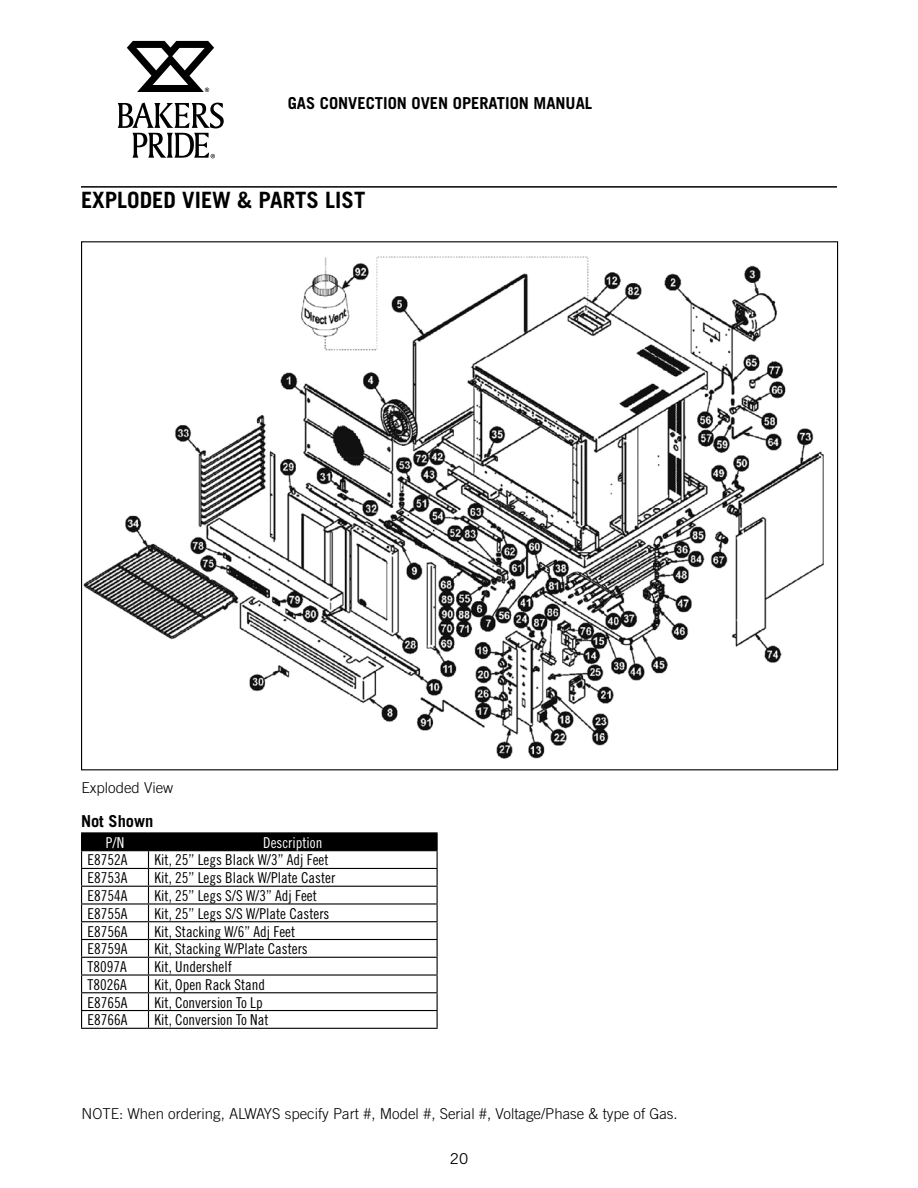
<style>
.page{position:relative;width:918px;height:1188px;background:#fff}
.page>*{position:absolute;margin:0;border:0;box-sizing:border-box;transform-origin:0 0}
.t1{font:700 22.5px "Trade Gothic";color:#000}
.t2{font:700 16.5px "Trade Gothic";color:#000}
.t3{font:15px "Trade Gothic Cond Eighteen";color:#000}
.t4{font:300 15px "Trade Gothic";color:#000}
.t5{font:15px "Trade Gothic Cond Eighteen";color:#fff}
.t6{font:15px "Trade Gothic";color:#000}
</style>
<div class="page">
<svg style="left:127px;top:41px;width:87px;height:51px"></svg>
<svg style="left:118px;top:102px;width:106px;height:56px"></svg>
<img style="left:83px;top:256px;width:741px;height:503px">
<hr style="left:81px;top:186px;width:756px;height:2px;background:#000">
<hr style="left:81px;top:1028px;width:67px;height:1px;background:#000">
<hr style="left:148px;top:1028px;width:290px;height:1px;background:#000">
<hr style="left:81px;top:832px;width:67px;height:2px;background:#000">
<hr style="left:148px;top:832px;width:290px;height:2px;background:#000">
<svg style="left:81px;top:833px;width:357px;height:195px"></svg>
<hr style="left:81px;top:850px;width:67px;height:1px;background:#000">
<hr style="left:148px;top:850px;width:290px;height:1px;background:#000">
<p class="t2" style="left:288px;top:93px;width:306px">GAS CONVECTION OVEN OPERATION MANUAL</p>
<h1 class="t1" style="left:81px;top:186px;width:286px">EXPLODED VIEW &amp; PARTS LIST</h1>
<p class="t4" style="left:82px;top:779px;width:93px">Exploded View</p>
<p class="t2" style="left:81px;top:811px;width:74px">Not Shown</p>
<p class="t5" style="left:106px;top:833px;width:20px">P/N</p>
<p class="t5" style="left:263px;top:833px;width:61px">Description</p>
<p class="t3" style="left:88px;top:851px;width:41px">E8752A</p>
<p class="t3" style="left:155px;top:851px;width:176px">Kit, 25’’ Legs Black W/3” Adj Feet</p>
<p class="t3" style="left:88px;top:869px;width:41px">E8753A</p>
<p class="t3" style="left:155px;top:869px;width:182px">Kit, 25’’ Legs Black W/Plate Caster</p>
<p class="t3" style="left:88px;top:887px;width:41px">E8754A</p>
<p class="t3" style="left:155px;top:887px;width:164px">Kit, 25’’ Legs S/S W/3” Adj Feet</p>
<p class="t3" style="left:88px;top:904px;width:41px">E8755A</p>
<p class="t3" style="left:155px;top:904px;width:176px">Kit, 25’’ Legs S/S W/Plate Casters</p>
<p class="t3" style="left:88px;top:922px;width:41px">E8756A</p>
<p class="t3" style="left:155px;top:922px;width:142px">Kit, Stacking W/6” Adj Feet</p>
<p class="t3" style="left:88px;top:940px;width:41px">E8759A</p>
<p class="t3" style="left:155px;top:940px;width:155px">Kit, Stacking W/Plate Casters</p>
<p class="t3" style="left:88px;top:958px;width:41px">T8097A</p>
<p class="t3" style="left:155px;top:958px;width:79px">Kit, Undershelf</p>
<p class="t3" style="left:88px;top:976px;width:41px">T8026A</p>
<p class="t3" style="left:155px;top:976px;width:112px">Kit, Open Rack Stand</p>
<p class="t3" style="left:88px;top:993px;width:41px">E8765A</p>
<p class="t3" style="left:155px;top:993px;width:110px">Kit, Conversion To Lp</p>
<p class="t3" style="left:88px;top:1011px;width:41px">E8766A</p>
<p class="t3" style="left:155px;top:1011px;width:116px">Kit, Conversion To Nat</p>
<p class="t4" style="left:82px;top:1104px;width:598px">NOTE: When ordering, ALWAYS specify Part #, Model #, Serial #, Voltage/Phase &amp; type of Gas.</p>
<p class="t6" style="left:450px;top:1150px;width:20px">20</p>
</div>
